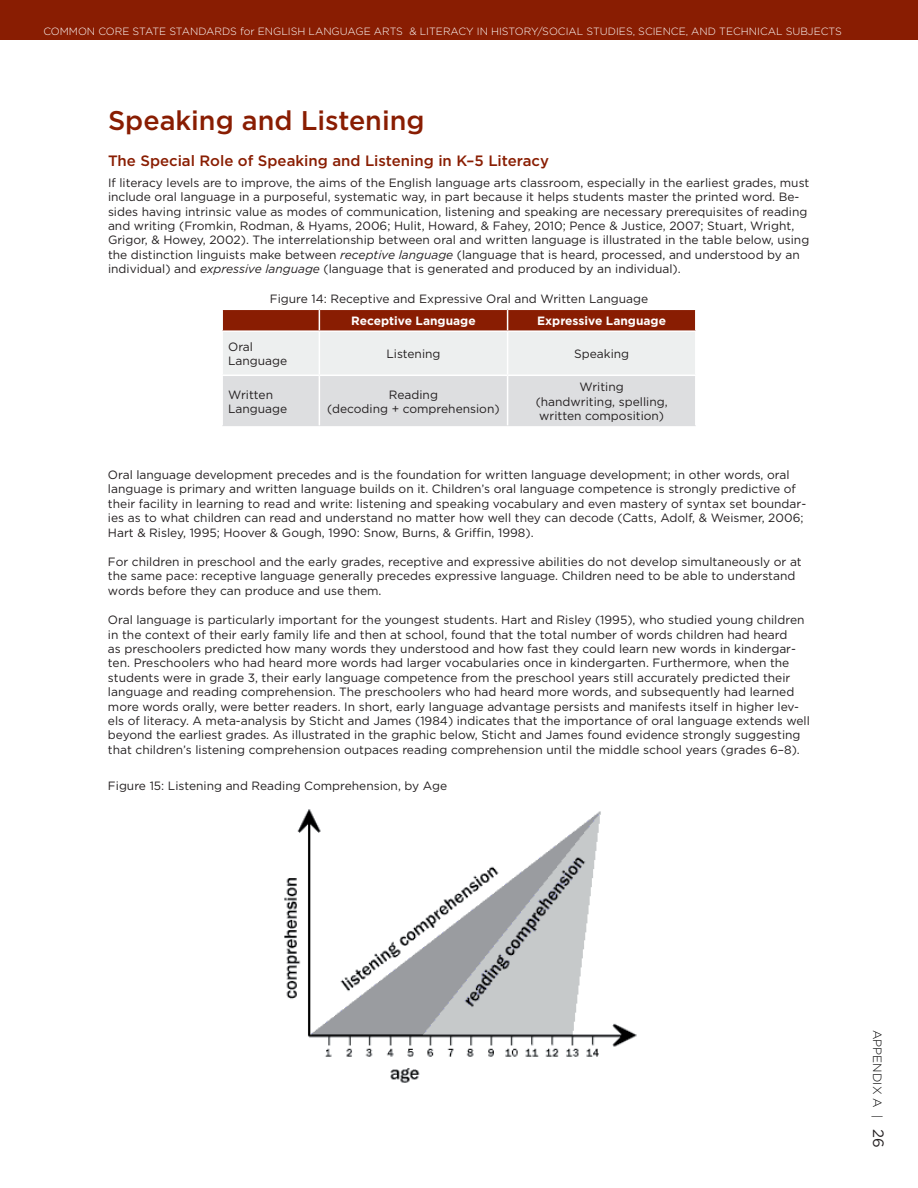
<style>
.page{position:relative;width:918px;height:1188px;background:#fff}
.page>*{position:absolute;margin:0;border:0;box-sizing:border-box;transform-origin:0 0}
.t1{font:500 27px "Gotham";color:#891d02}
.t2{font:500 15px "Gotham";color:#891d02}
.t3{font:12px/14.4px "Gotham";color:#231f20}
.t4{font:700 12px "Gotham";color:#fff}
.t5{font:300 12px "Gotham";color:#000}
.t6{font:300 10.5px "Gotham";color:#fff}
.s1{font-style:italic}
.s2{font-weight:400;font-size:15px;color:#231f20}
</style>
<div class="page">
<div style="left:0;top:0;width:918px;height:40px;background:#891d02"></div>
<svg style="left:222px;top:309px;width:474px;height:117px;background:#d4c3bf"></svg>
<hr style="left:695px;top:310px;width:2px;height:20px;background:#fff">
<hr style="left:221px;top:330px;width:98px;height:2px;background:#fff">
<hr style="left:221px;top:332px;width:2px;height:43px;background:#fff">
<hr style="left:319px;top:330px;width:189px;height:2px;background:#fff">
<hr style="left:319px;top:332px;width:1px;height:43px;background:#fff">
<hr style="left:508px;top:330px;width:189px;height:2px;background:#fff">
<hr style="left:507px;top:332px;width:1px;height:43px;background:#fff">
<hr style="left:695px;top:332px;width:2px;height:43px;background:#fff">
<hr style="left:221px;top:375px;width:98px;height:1px;background:#fff">
<hr style="left:221px;top:376px;width:2px;height:49px;background:#fff">
<hr style="left:319px;top:375px;width:189px;height:1px;background:#fff">
<hr style="left:319px;top:376px;width:1px;height:49px;background:#fff">
<hr style="left:508px;top:375px;width:189px;height:1px;background:#fff">
<hr style="left:507px;top:376px;width:1px;height:49px;background:#fff">
<hr style="left:695px;top:376px;width:2px;height:49px;background:#fff">
<img style="left:284px;top:809px;width:353px;height:274px">
<p class="t6" style="left:43px;top:25px;width:799px">COMMON CORE STATE STANDARDS FOR ENGLISH LANGUAGE ARTS &amp; LITERACY IN HISTORY/SOCIAL STUDIES, SCIENCE, AND TECHNICAL SUBJECTS</p>
<h1 class="t1" style="left:108px;top:102px;width:318px">Speaking and Listening</h1>
<p class="t2" style="left:108px;top:150px;width:442px">The Special Role of Speaking and Listening in K–5 Literacy</p>
<p class="t3" style="left:108px;top:175px;width:703px">If literacy levels are to improve, the aims of the English language arts classroom, especially in the earliest grades, must include oral language in a purposeful, systematic way, in part because it helps students master the printed word. Be&shy;sides having intrinsic value as modes of communication, listening and speaking are necessary prerequisites of reading and writing (Fromkin, Rodman, &amp; Hyams, 2006; Hulit, Howard, &amp; Fahey, 2010; Pence &amp; Justice, 2007; Stuart, Wright, Grigor, &amp; Howey, 2002). The interrelationship between oral and written language is illustrated in the table below, using the distinction linguists make between <span class="s1">receptive language</span> (language that is heard, processed, and understood by an individual) and <span class="s1">expressive language</span> (language that is generated and produced by an individual).</p>
<p class="t3" style="left:270px;top:291px;width:380px">Figure 14: Receptive and Expressive Oral and Written Language</p>
<p class="t4" style="left:351px;top:313px;width:126px">Receptive Language</p>
<p class="t4" style="left:537px;top:313px;width:130px">Expressive Language</p>
<p class="t3" style="left:228px;top:339px;width:61px">Oral<br>Language</p>
<p class="t3" style="left:386px;top:347px;width:56px">Listening</p>
<p class="t3" style="left:574px;top:347px;width:57px">Speaking</p>
<p class="t3" style="left:228px;top:387px;width:61px">Written<br>Language</p>
<p class="t3" style="left:327px;top:387px;width:174px;text-align:center">Reading<br>(decoding + comprehension)</p>
<p class="t3" style="left:536px;top:380px;width:133px;text-align:center">Writing<br>(handwriting, spelling, written composition)</p>
<p class="t3" style="left:108px;top:467px;width:700px">Oral language development precedes and is the foundation for written language development; in other words, oral language is primary and written language builds on it. Children’s oral language competence is strongly predictive of their facility in learning to read and write: listening and speaking vocabulary and even mastery of syntax set boundar&shy;ies as to what children can read and understand no matter how well they can decode (Catts, Adolf, &amp; Weismer, 2006; Hart &amp; Risley, 1995; Hoover &amp; Gough, 1990: Snow, Burns, &amp; Griffin, 1998).</p>
<p class="t3" style="left:108px;top:554px;width:695px">For children in preschool and the early grades, receptive and expressive abilities do not develop simultaneously or at the same pace: receptive language generally precedes expressive language. Children need to be able to understand words before they can produce and use them.</p>
<p class="t3" style="left:108px;top:612px;width:703px">Oral language is particularly important for the youngest students. Hart and Risley (1995), who studied young children in the context of their early family life and then at school, found that the total number of words children had heard<br>as preschoolers predicted how many words they understood and how fast they could learn new words in kindergar&shy;ten. Preschoolers who had heard more words had larger vocabularies once in kindergarten. Furthermore, when the students were in grade 3, their early language competence from the preschool years still accurately predicted their language and reading comprehension. The preschoolers who had heard more words, and subsequently had learned more words orally, were better readers. In short, early language advantage persists and manifests itself in higher lev&shy;els of literacy. A meta-analysis by Sticht and James (1984) indicates that the importance of oral language extends well beyond the earliest grades. As illustrated in the graphic below, Sticht and James found evidence strongly suggesting that children’s listening comprehension outpaces reading comprehension until the middle school years (grades 6–8).</p>
<p class="t3" style="left:108px;top:779px;width:341px">Figure 15: Listening and Reading Comprehension, by Age</p>
<p class="t5" style="left:885px;top:1030px;width:119px;rotate:90deg">APPENDIX A | <span class="s2">26</span></p>
</div>
